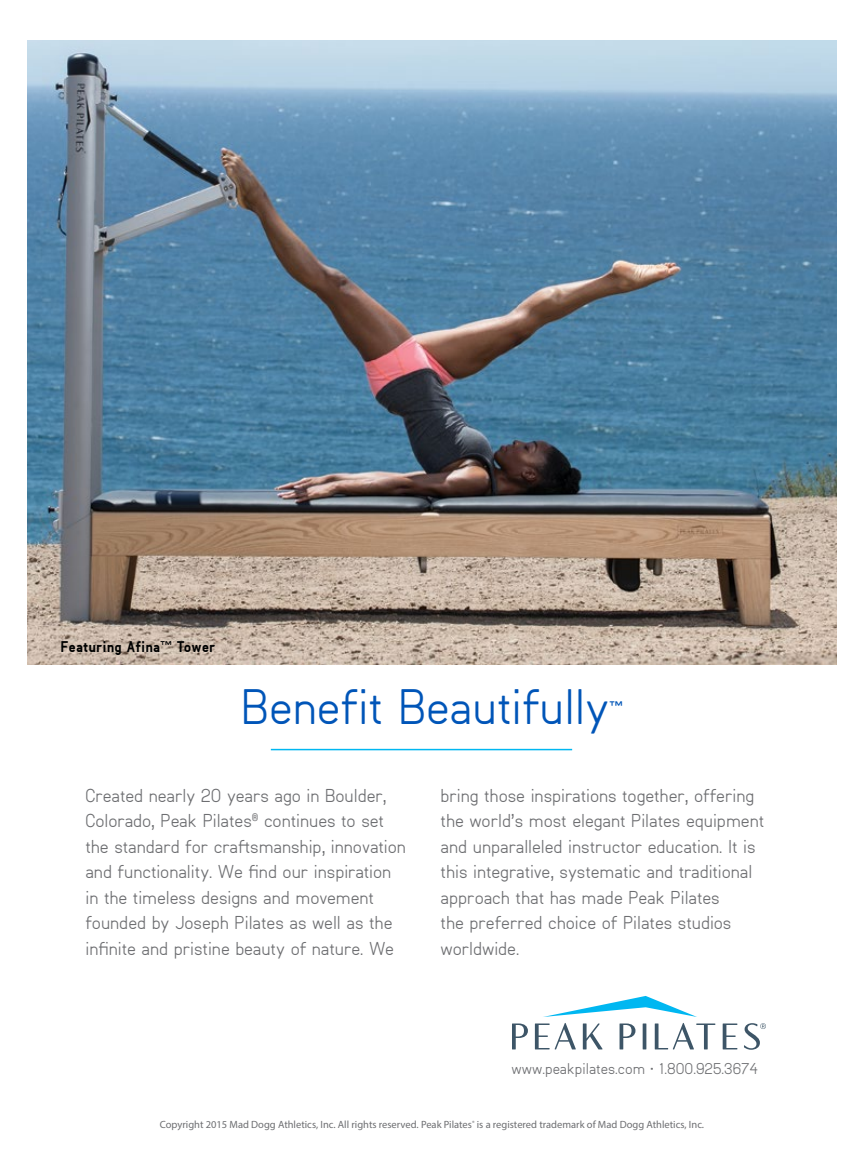
<style>
.page{position:relative;width:864px;height:1161px;background:#fff}
.page>*{position:absolute;margin:0;border:0;box-sizing:border-box;transform-origin:0 0}
.t1{font:48px "Manifold CF";color:#0055b8}
.t2{font:18px/25.5px "Manifold CF";letter-spacing:-.005em;color:#6d6e71}
.t3{font:17.55px "Manifold CF";color:#0055b8}
.t4{font:15px "Manifold CF";color:#6d6e71}
.t5{font:700 15px "Manifold CF";color:#000101}
.t6{font:10.5px "Myriad Pro";color:#6d6e71}
</style>
<div class="page">
<img style="left:27px;top:40px;width:810px;height:624px">
<svg style="left:543px;top:996px;width:154px;height:21px"></svg>
<svg style="left:512px;top:1024px;width:16px;height:25px"></svg>
<svg style="left:535px;top:1023px;width:41px;height:26px"></svg>
<svg style="left:583px;top:1024px;width:20px;height:25px"></svg>
<svg style="left:620px;top:1024px;width:15px;height:25px"></svg>
<hr style="left:643px;top:1024px;width:3px;height:25px;background:#3d5567">
<svg style="left:655px;top:1023px;width:60px;height:26px"></svg>
<svg style="left:723px;top:1024px;width:14px;height:25px"></svg>
<svg style="left:744px;top:1023px;width:22px;height:27px"></svg>
<hr style="left:271px;top:749px;width:301px;height:1px;background:#00b7f1">
<p class="t5" style="left:60px;top:638px;width:157px">Featuring Afina™ Tower</p>
<h1 class="t1" style="left:241px;top:673px;width:370px">Benefit Beautifully</h1>
<p class="t3" style="left:609px;top:695px;width:15px">™</p>
<p class="t2" style="left:85px;top:784px;width:322px">Created nearly 20 years ago in Boulder, Colorado, Peak Pilates<sup>®</sup> continues to set the standard for craftsmanship, innovation and functionality. We find our inspiration in the timeless designs and movement founded by Joseph Pilates as well as the infinite and pristine beauty of nature. We</p>
<p class="t2" style="left:441px;top:784px;width:325px">bring those inspirations together, offering the world’s most elegant Pilates equipment and unparalleled instructor education. It is this integrative, systematic and traditional approach that has made Peak Pilates<br>the preferred choice of Pilates studios worldwide.</p>
<p class="t4" style="left:512px;top:1058px;width:248px">www.peakpilates.com • 1.800.925.3674</p>
<p class="t6" style="left:160px;top:1118px;width:546px">Copyright 2015 Mad Dogg Athletics, Inc. All rights reserved. Peak Pilates<sup>®</sup> is a registered trademark of Mad Dogg Athletics, Inc.</p>
</div>
